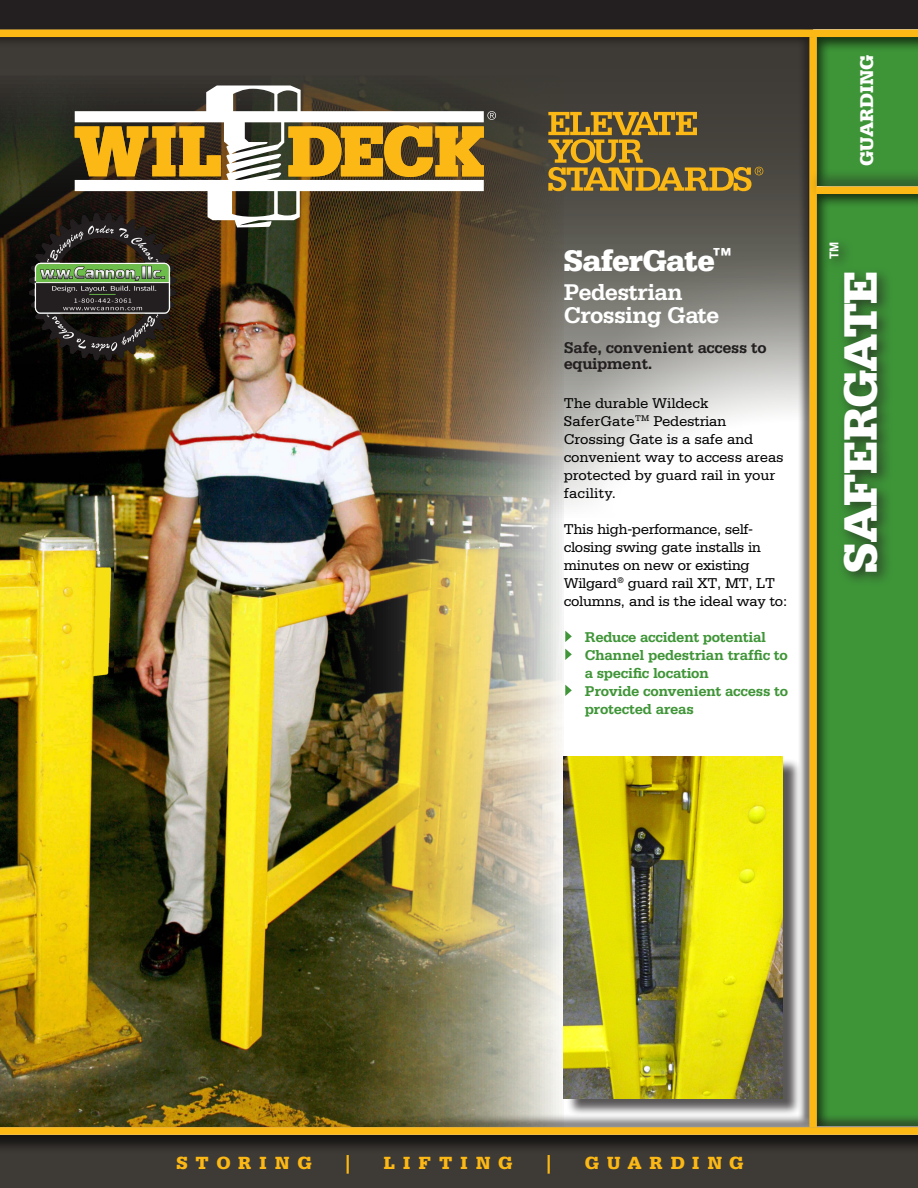
<style>
.page{position:relative;width:918px;height:1188px;background:#fff}
.page>*{position:absolute;margin:0;border:0;box-sizing:border-box;transform-origin:0 0}
.t1{font:900 49.5px "Serifa Std";letter-spacing:-.025em;color:#fff}
.info{font:900 31.5px "Serifa Std";letter-spacing:-.025em;color:#fff}
.info-2{font:700 24px/22.5px "Serifa Std";letter-spacing:-.03em;color:#fff}
.t2{font:900 19.5px "Serifa Std";letter-spacing:.005em;color:#fff}
.t3{font:900 18.6px "Serifa Std";letter-spacing:.43em;color:#fcb814}
.t4{font:900 18.6px "Serifa Std";letter-spacing:.405em;color:#fcb814}
.info-3{font:700 16.5px/16.5px "Serifa Std";letter-spacing:-.02em;color:#231f20}
.info-4{font:15px/18px "Serifa Std";letter-spacing:-.02em;color:#010101}
.info-5{font:700 15px/18px "Serifa Std";letter-spacing:-.02em;color:#3f9537}
.t5{font:700 12.3px "Arial";color:#fff}
</style>
<div class="page">
<div style="left:0;top:0;width:918px;height:29px;background:#231f20"></div>
<div style="left:814px;top:38px;width:104px;height:151px;background:#231f20;opacity:.75"></div>
<svg style="left:564px;top:419px;width:155px;height:680px"></svg>
<div style="left:814px;top:194px;width:104px;height:933px;background:#231f20;opacity:.75"></div>
<div style="left:0;top:1133px;width:918px;height:55px;background:#231f20;opacity:.75"></div>
<div style="left:824px;top:236px;width:70px;height:351px;background:#231f20;opacity:.75"></div>
<div style="left:0;top:28px;width:815px;height:391px;background:#231f20;opacity:.75"></div>
<div style="left:0;top:1113px;width:918px;height:24px;background:#231f20;opacity:.75"></div>
<div style="left:0;top:1127px;width:918px;height:8px;background:#fcb814"></div>
<div style="left:798px;top:24px;width:21px;height:1103px;background:#231f20;opacity:.75"></div>
<div style="left:809px;top:37px;width:8px;height:1090px;background:#fcb814"></div>
<div style="left:0;top:30px;width:918px;height:7px;background:#fcb814"></div>
<svg style="left:565px;top:631px;width:7px;height:11px"></svg>
<svg style="left:565px;top:649px;width:7px;height:11px"></svg>
<svg style="left:565px;top:685px;width:7px;height:11px"></svg>
<img style="left:0;top:76px;width:564px;height:1050px">
<img style="left:54px;top:552px;width:59px;height:131px">
<div style="left:809px;top:169px;width:109px;height:31px;background:#231f20;opacity:.72"></div>
<div style="left:816px;top:187px;width:102px;height:7px;background:#fcb814"></div>
<div style="left:566px;top:759px;width:235px;height:358px;background:#231f20;opacity:.75"></div>
<img style="left:564px;top:756px;width:219px;height:342px">
<svg style="left:548px;top:112px;width:215px;height:79px;background:#826a30"></svg>
<svg style="left:75px;top:85px;width:421px;height:142px"></svg>
<img style="left:28px;top:213px;width:149px;height:148px">
<p class="info" style="left:564px;top:242px;width:169px">SaferGate<sup>™</sup></p>
<p class="info-2" style="left:564px;top:281px;width:157px">Pedestrian<br>Crossing Gate</p>
<p class="info-3" style="left:564px;top:339px;width:204px">Safe, convenient access to equipment.</p>
<p class="info-4" style="left:564px;top:394px;width:146px">The durable Wildeck</p>
<p class="info-4" style="left:564px;top:412px;width:221px">SaferGate<sup>TM</sup> Pedestrian<br>Crossing Gate is a safe and convenient way to access areas protected by guard rail in your facility.</p>
<p class="info-4" style="left:564px;top:520px;width:225px">This high-performance, self&shy;closing swing gate installs in minutes on new or existing<br>Wilgard<sup>®</sup> guard rail XT, MT, LT columns, and is the ideal way to:</p>
<p class="info-5" style="left:585px;top:628px;width:183px">Reduce accident potential</p>
<p class="info-5" style="left:585px;top:646px;width:204px">Channel pedestrian traffic to a specific location</p>
<p class="info-5" style="left:585px;top:682px;width:205px">Provide convenient access to protected areas</p>
<p class="t2" style="left:855px;top:166px;width:113px;rotate:-90deg">GUARDING</p>
<p class="t5" style="left:826px;top:259px;width:19px;rotate:-90deg">TM</p>
<p class="t1" style="left:831px;top:573px;width:303px;rotate:-90deg">SAFERGATE</p>
<p class="t3" style="left:176px;top:1152px;width:137px">STORING</p>
<p class="t3" style="left:346px;top:1152px;width:6px">|</p>
<p class="t3" style="left:384px;top:1152px;width:130px">LIFTING</p>
<p class="t3" style="left:547px;top:1152px;width:6px">|</p>
<p class="t4" style="left:585px;top:1152px;width:160px">GUARDING</p>
</div>
